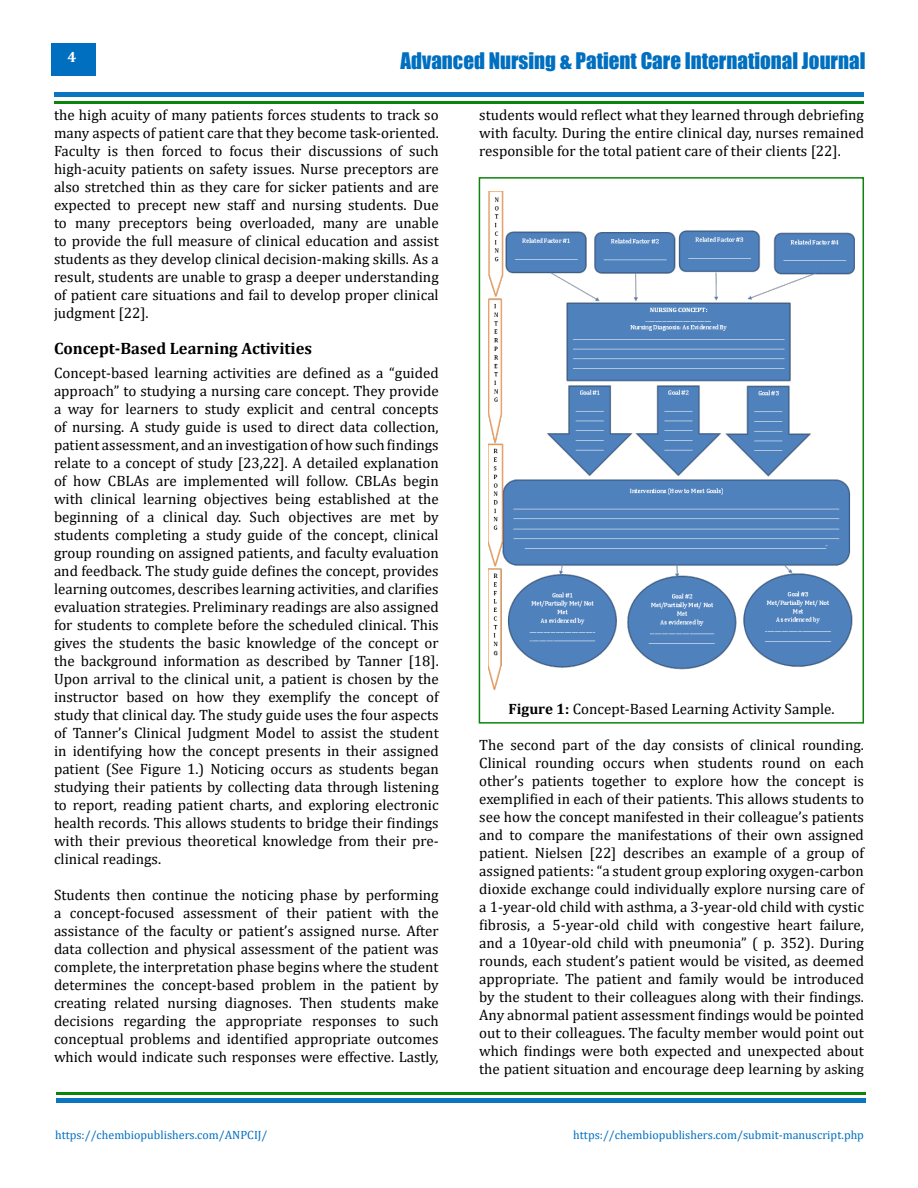
<style>
.page{position:relative;width:918px;height:1188px;background:#fff}
.page>*{position:absolute;margin:0;border:0;box-sizing:border-box;transform-origin:0 0}
.t1{font:21px "Impact";color:#006fc0}
.t2{font:700 16.5px "Cambria";color:#000}
.t3{font:15px/18px "Cambria";color:#000;text-align:justify}
.t4{font:700 15px "Cambria";color:#fff}
.t5{font:12px "Cambria";color:#006fc0}
.s1{font-weight:700}
.s2{font-size:14.25px}
</style>
<div class="page">
<div style="left:51px;top:43px;width:45px;height:33px;background:#006fc0"></div>
<div style="left:54px;top:92px;width:810px;height:5px;background:#0b75c2"></div>
<hr style="left:56px;top:1098px;width:810px;height:4px;background:#0b75c2">
<hr style="left:54px;top:101px;width:810px;height:2px;background:#007f01">
<hr style="left:56px;top:1092px;width:810px;height:2px;background:#007f01">
<img style="left:489px;top:192px;width:366px;height:498px">
<div style="left:479px;top:177px;width:385px;height:547px;border:2px solid #007f01"></div>
<p class="t4" style="left:68px;top:47px;width:10px">4</p>
<h1 class="t1" style="left:401px;top:45px;width:466px">Advanced Nursing &amp; Patient Care International Journal</h1>
<p class="t3" style="left:54px;top:105px;width:386px">the high acuity of many patients forces students to track so many aspects of patient care that they become task-oriented.<br>Faculty is then forced to focus their discussions of such high-acuity patients on safety issues. Nurse preceptors are also stretched thin as they care for sicker patients and are expected to precept new staff and nursing students. Due to many preceptors being overloaded, many are unable to provide the full measure of clinical education and assist students as they develop clinical decision-making skills. As a result, students are unable to grasp a deeper understanding of patient care situations and fail to develop proper clinical judgment [22].</p>
<p class="t2" style="left:54px;top:336px;width:260px">Concept-Based Learning Activities</p>
<p class="t3" style="left:54px;top:364px;width:386px">Concept-based learning activities are defined as a “guided approach” to studying a nursing care concept. They provide a way for learners to study explicit and central concepts of nursing. A study guide is used to direct data collection, patient assessment, and an investigation of how such findings relate to a concept of study [23,22]. A detailed explanation of how CBLAs are implemented will follow. CBLAs begin with clinical learning objectives being established at the beginning of a clinical day. Such objectives are met by students completing a study guide of the concept, clinical group rounding on assigned patients, and faculty evaluation and feedback. The study guide defines the concept, provides learning outcomes, describes learning activities, and clarifies evaluation strategies. Preliminary readings are also assigned for students to complete before the scheduled clinical. This gives the students the basic knowledge of the concept or the background information as described by Tanner [18].<br>Upon arrival to the clinical unit, a patient is chosen by the instructor based on how they exemplify the concept of study that clinical day. The study guide uses the four aspects of Tanner’s Clinical Judgment Model to assist the student in identifying how the concept presents in their assigned patient (See Figure 1.) Noticing occurs as students began studying their patients by collecting data through listening to report, reading patient charts, and exploring electronic health records. This allows students to bridge their findings with their previous theoretical knowledge from their pre&shy;clinical readings.</p>
<p class="t3" style="left:54px;top:886px;width:386px">Students then continue the noticing phase by performing a concept-focused assessment of their patient with the assistance of the faculty or patient’s assigned nurse. After data collection and physical assessment of the patient was complete, the interpretation phase begins where the student determines the concept-based problem in the patient by creating related nursing diagnoses. Then students make decisions regarding the appropriate responses to such conceptual problems and identified appropriate outcomes which would indicate such responses were effective. Lastly,</p>
<p class="t3" style="left:479px;top:105px;width:386px">students would reflect what they learned through debriefing with faculty. During the entire clinical day, nurses remained responsible for the total patient care of their clients [22].</p>
<p class="t3" style="left:509px;top:699px;width:328px"><span class="s1">Figure 1:</span> Concept-Based Learning Activity Sample.</p>
<p class="t3" style="left:479px;top:735px;width:386px">The second part of the day consists of clinical rounding.<br>Clinical rounding occurs when students round on each other’s patients together to explore how the concept is exemplified in each of their patients. This allows students to see how the concept manifested in their colleague’s patients and to compare the manifestations of their own assigned patient. Nielsen [22] describes an example of a group of assigned patients: “a student group exploring oxygen-carbon dioxide exchange could individually explore nursing care of a 1-year-old child with asthma, a 3-year-old child with cystic fibrosis, a 5-year-old child with congestive heart failure, and a 10year-old child with pneumonia” ( p. 352). During rounds, each student’s patient would be visited, as deemed appropriate. The patient and family would be introduced by the student to their colleagues along with their findings.<br>Any abnormal patient assessment findings would be pointed out to their colleagues. The faculty member would point out which findings were both expected and unexpected about the patient situation and encourage deep learning <span class="s2">by asking</span></p>
<p class="t5" style="left:55px;top:1128px;width:214px">https://chembiopublishers.com/ANPCIJ/</p>
<p class="t5" style="left:573px;top:1128px;width:292px">https://chembiopublishers.com/submit-manuscript.php</p>
</div>
